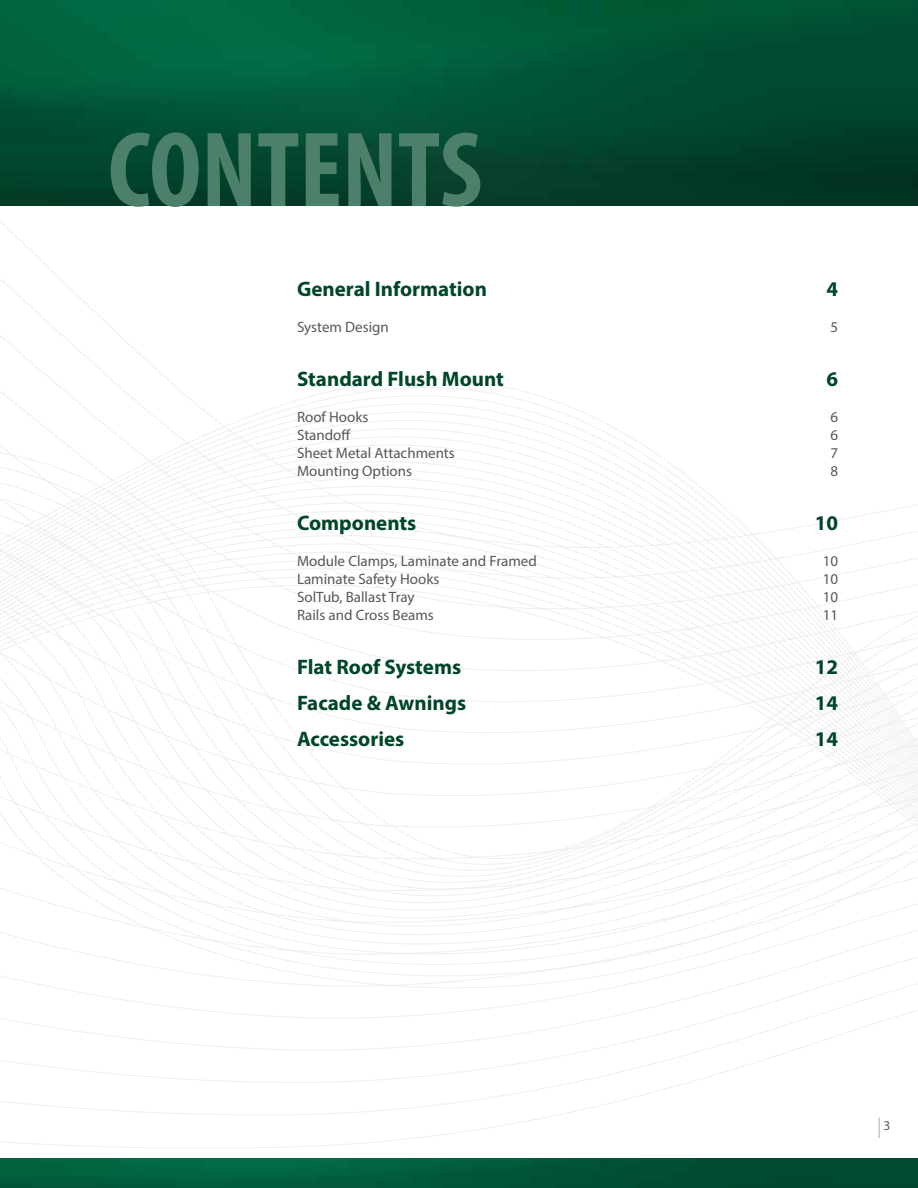
<style>
.page{position:relative;width:918px;height:1188px;background:#fff}
.page>*{position:absolute;margin:0;border:0;box-sizing:border-box;transform-origin:0 0}
.t1{font:700 condensed 108px "Myriad Pro";color:#4d806b}
.t2{font:700 21px "Myriad Pro";color:#004628}
.t3{font:20.25px "Myriad Pro";color:#58585a;scale:.33 1}
.t4{font:15px "Myriad Pro";color:#58585a}
.s1{font-size:13.5px}
</style>
<div class="page">
<svg style="left:0;top:1046px;width:806px;height:103px"></svg>
<svg style="left:0;top:378px;width:640px;height:65px"></svg>
<svg style="left:1px;top:534px;width:903px;height:11px"></svg>
<svg style="left:0;top:612px;width:918px;height:377px"></svg>
<img style="left:0;top:0;width:918px;height:206px">
<img style="left:0;top:1158px;width:918px;height:30px">
<h1 class="t1" style="left:108px;top:103px;width:376px">CONTENTS</h1>
<h2 class="t2" style="left:297px;top:275px;width:192px">General Information</h2>
<h2 class="t2" style="left:826px;top:275px;width:13px">4</h2>
<p class="t4" style="left:297px;top:318px;width:93px">System Design</p>
<p class="t4" style="left:830px;top:318px;width:9px">5</p>
<h2 class="t2" style="left:297px;top:365px;width:209px">Standard Flush Mount</h2>
<h2 class="t2" style="left:826px;top:365px;width:13px">6</h2>
<p class="t4" style="left:297px;top:408px;width:73px">Roof Hooks</p>
<p class="t4" style="left:830px;top:408px;width:9px">6</p>
<p class="t4" style="left:297px;top:426px;width:55px">Standoff</p>
<p class="t4" style="left:830px;top:426px;width:9px">6</p>
<p class="t4" style="left:297px;top:444px;width:159px">Sheet Metal Attachments</p>
<p class="t4" style="left:830px;top:444px;width:9px">7</p>
<p class="t4" style="left:297px;top:462px;width:117px">Mounting Options</p>
<p class="t4" style="left:830px;top:462px;width:9px">8</p>
<h2 class="t2" style="left:297px;top:509px;width:121px">Components</h2>
<h2 class="t2" style="left:815px;top:509px;width:25px">10</h2>
<p class="t4" style="left:297px;top:552px;width:241px">Module Clamps, Laminate and Framed</p>
<p class="t4" style="left:823px;top:552px;width:17px">10</p>
<p class="t4" style="left:297px;top:570px;width:144px">Laminate Safety Hooks</p>
<p class="t4" style="left:823px;top:570px;width:17px">10</p>
<p class="t4" style="left:297px;top:588px;width:119px">SolTub, Ballast Tray</p>
<p class="t4" style="left:823px;top:588px;width:17px">10</p>
<p class="t4" style="left:297px;top:606px;width:138px">Rails and Cross Beams</p>
<p class="t4" style="left:823px;top:606px;width:17px">11</p>
<h2 class="t2" style="left:297px;top:653px;width:166px">Flat Roof Systems</h2>
<h2 class="t2" style="left:815px;top:653px;width:25px">12</h2>
<h2 class="t2" style="left:297px;top:689px;width:171px">Facade &amp; Awnings</h2>
<h2 class="t2" style="left:815px;top:689px;width:25px">14</h2>
<h2 class="t2" style="left:297px;top:725px;width:109px">Accessories</h2>
<h2 class="t2" style="left:815px;top:725px;width:25px">14</h2>
<h3 class="t3" style="left:879px;top:1113px;width:37px">| <span class="s1">3</span></h3>
</div>
